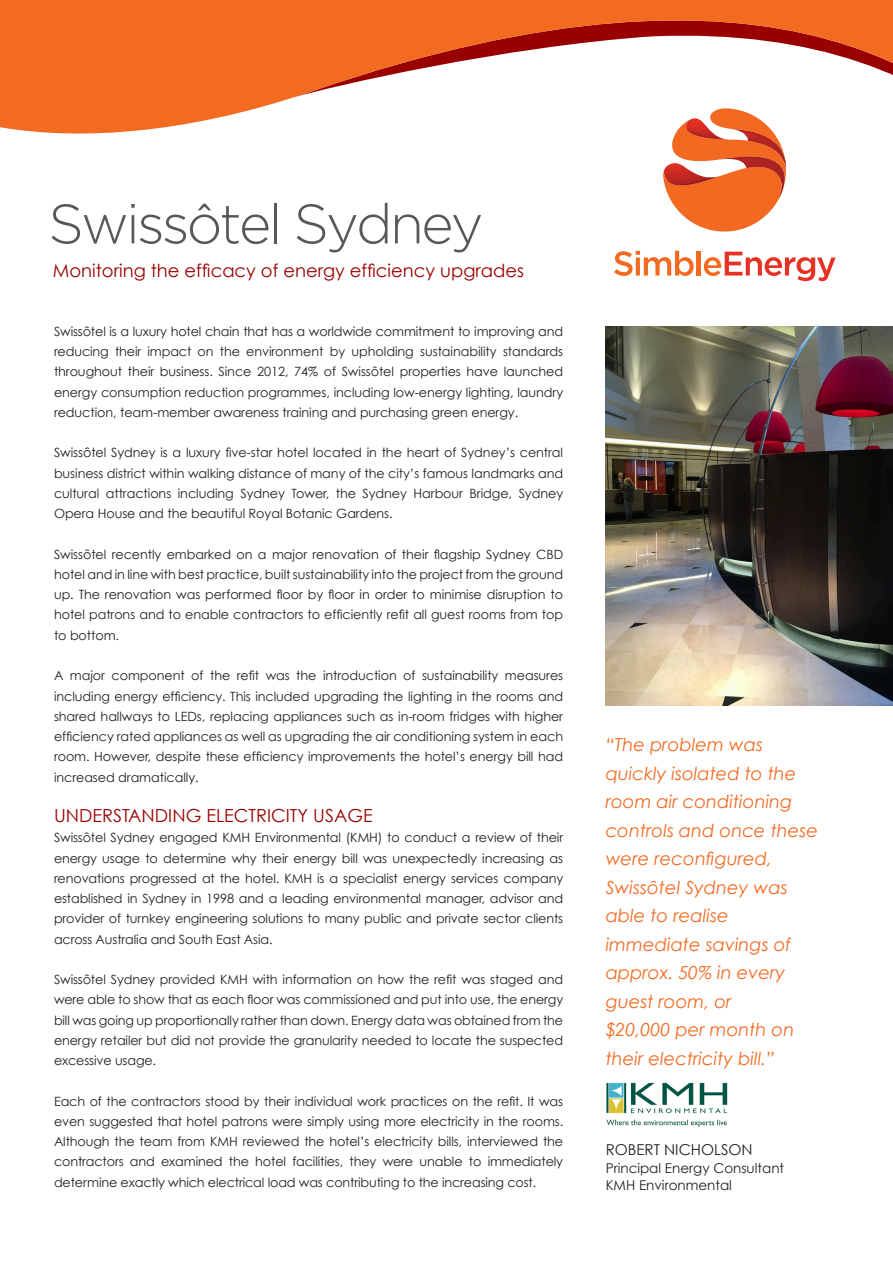
<style>
.page{position:relative;width:893px;height:1263px;background:#fff}
.page>*{position:absolute;margin:0;border:0;box-sizing:border-box;transform-origin:0 0}
.t1{font:300 55.5px "Gotham";letter-spacing:-.05em;color:#57585a}
.t2{font:italic 18px/28.5px "Century Gothic";color:#f36a21}
.t3{font:18px "Century Gothic";color:#900}
.t4{font:15px "Century Gothic";color:#231f20}
.t5{font:13.5px "Century Gothic";color:#231f20}
.t6{font:12.75px/20.2px "Century Gothic";letter-spacing:-.005em;color:#231f20;text-align:justify}
</style>
<div class="page">
<svg style="left:0;top:0;width:893px;height:134px;fill:#f36a21"></svg>
<svg style="left:661px;top:108px;width:128px;height:124px"></svg>
<svg style="left:614px;top:251px;width:80px;height:25px"></svg>
<hr style="left:697px;top:251px;width:4px;height:25px;background:#f36a21">
<svg style="left:704px;top:252px;width:132px;height:29px"></svg>
<img style="left:606px;top:326px;width:287px;height:380px">
<img style="left:606px;top:1082px;width:122px;height:45px">
<p class="t1" style="left:48px;top:194px;width:437px">Swissôtel Sydney</p>
<p class="t3" style="left:53px;top:259px;width:473px">Monitoring the efficacy of energy efficiency upgrades</p>
<p class="t6" style="left:54px;top:321px;width:511px">Swissôtel is a luxury hotel chain that has a worldwide commitment to improving and reducing their impact on the environment by upholding sustainability standards throughout their business. Since 2012, 74% of Swissôtel properties have launched energy consumption reduction programmes, including low-energy lighting, laundry reduction, team-member awareness training and purchasing green energy.</p>
<p class="t6" style="left:54px;top:443px;width:511px">Swissôtel Sydney is a luxury five-star hotel located in the heart of Sydney’s central business district within walking distance of many of the city’s famous landmarks and cultural attractions including Sydney Tower, the Sydney Harbour Bridge, Sydney Opera House and the beautiful Royal Botanic Gardens.</p>
<p class="t6" style="left:54px;top:544px;width:511px">Swissôtel recently embarked on a major renovation of their flagship Sydney CBD hotel and in line with best practice, built sustainability into the project from the ground up. The renovation was performed floor by floor in order to minimise disruption to hotel patrons and to enable contractors to efficiently refit all guest rooms from top to bottom.</p>
<p class="t6" style="left:54px;top:665px;width:511px">A major component of the refit was the introduction of sustainability measures including energy efficiency. This included upgrading the lighting in the rooms and shared hallways to LEDs, replacing appliances such as in-room fridges with higher efficiency rated appliances as well as upgrading the air conditioning system in each room. However, despite these efficiency improvements the hotel’s energy bill had increased dramatically.</p>
<p class="t3" style="left:54px;top:804px;width:320px">UNDERSTANDING ELECTRICITY USAGE</p>
<p class="t6" style="left:54px;top:827px;width:511px">Swissôtel Sydney engaged KMH Environmental (KMH) to conduct a review of their energy usage to determine why their energy bill was unexpectedly increasing as renovations progressed at the hotel. KMH is a specialist energy services company established in Sydney in 1998 and a leading environmental manager, advisor and provider of turnkey engineering solutions to many public and private sector clients across Australia and South East Asia.</p>
<p class="t6" style="left:54px;top:969px;width:511px">Swissôtel Sydney provided KMH with information on how the refit was staged and were able to show that as each floor was commissioned and put into use, the energy bill was going up proportionally rather than down. Energy data was obtained from the energy retailer but did not provide the granularity needed to locate the suspected excessive usage.</p>
<p class="t6" style="left:54px;top:1091px;width:511px">Each of the contractors stood by their individual work practices on the refit. It was even suggested that hotel patrons were simply using more electricity in the rooms.<br>Although the team from KMH reviewed the hotel’s electricity bills, interviewed the contractors and examined the hotel facilities, they were unable to immediately determine exactly which electrical load was contributing to the increasing cost.</p>
<p class="t2" style="left:606px;top:730px;width:192px">“The problem was quickly isolated to the</p>
<p class="t2" style="left:606px;top:787px;width:188px">room air conditioning</p>
<p class="t2" style="left:606px;top:816px;width:214px">controls and once these</p>
<p class="t2" style="left:606px;top:844px;width:168px">were reconfigured,</p>
<p class="t2" style="left:606px;top:873px;width:184px">Swissôtel Sydney was</p>
<p class="t2" style="left:606px;top:901px;width:187px">able to realise immediate savings of approx. 50% in every guest room, or</p>
<p class="t2" style="left:606px;top:1015px;width:190px">$20,000 per month on</p>
<p class="t2" style="left:606px;top:1044px;width:171px">their electricity bill.”</p>
<p class="t4" style="left:606px;top:1140px;width:149px">ROBERT NICHOLSON</p>
<p class="t5" style="left:606px;top:1159px;width:180px">Principal Energy Consultant</p>
<p class="t5" style="left:606px;top:1177px;width:128px">KMH Environmental</p>
</div>
